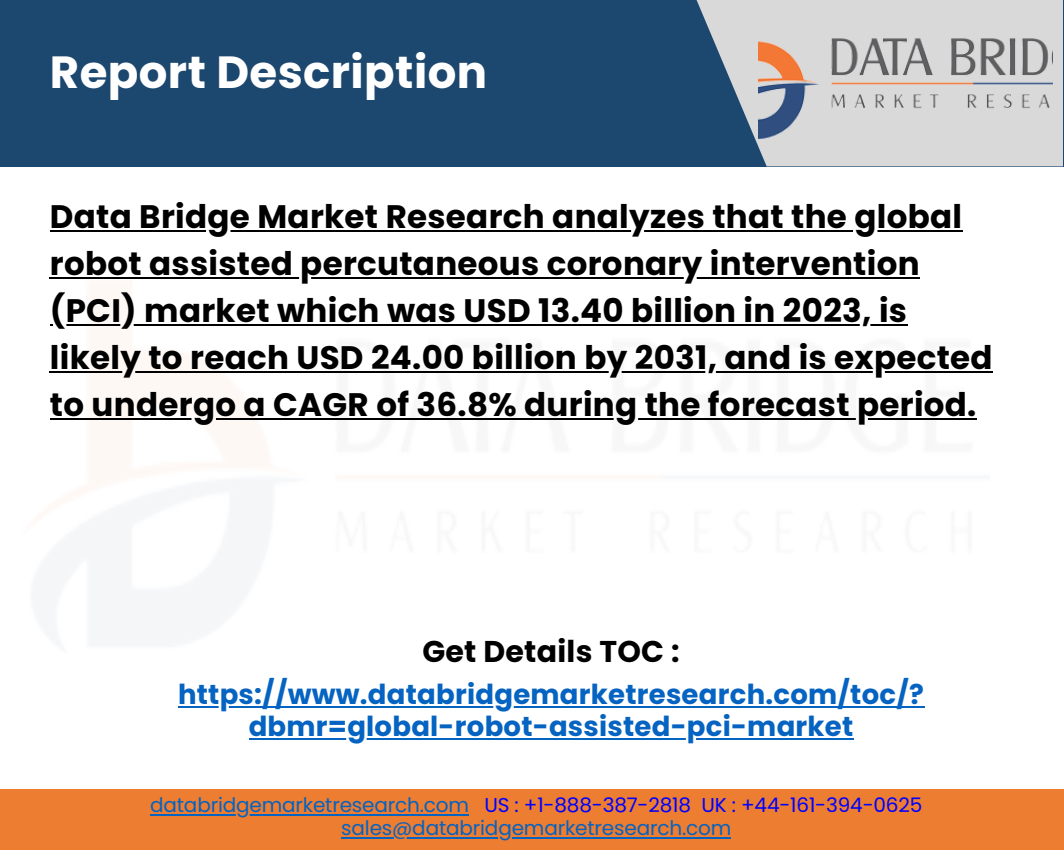
<style>
.page{position:relative;width:1064px;height:850px;background:#fff}
.page>*{position:absolute;margin:0;border:0;box-sizing:border-box;transform-origin:0 0}
.t1{font:700 45px "Poppins";letter-spacing:.01em;color:#fff}
.t2{font:700 32.5px/47px "Poppins";letter-spacing:.01em;color:#000}
.t3{font:700 30px "Poppins";letter-spacing:.01em;color:#000}
.t4{font:700 27.5px/32px "Poppins";letter-spacing:.01em;color:#0563c1;text-align:center}
.t5{font:20px/23.2px "Poppins";letter-spacing:-.01em;color:#0563c1;text-align:center}
.s1{color:#00f}
</style>
<div class="page">
<img style="left:32px;top:324px;width:957px;height:322px">
<div style="left:0;top:788px;width:1063px;height:61px;background:#ed7d31"></div>
<div style="left:0;top:0;width:1063px;height:166px;background:#1c476e"></div>
<svg style="left:696px;top:0;width:366px;height:166px;fill:#d9d9d9"></svg>
<img style="left:757px;top:20px;width:295px;height:120px">
<hr style="left:150px;top:813px;width:319px;height:2px;background:#0563c1">
<hr style="left:341px;top:837px;width:390px;height:1px;background:#0563c1">
<hr style="left:50px;top:230px;width:912px;height:2px;background:#000">
<hr style="left:50px;top:277px;width:869px;height:2px;background:#000">
<hr style="left:50px;top:324px;width:857px;height:2px;background:#000">
<hr style="left:50px;top:371px;width:942px;height:1px;background:#000">
<hr style="left:50px;top:417px;width:926px;height:2px;background:#000">
<hr style="left:178px;top:705px;width:745px;height:2px;background:#0563c1">
<hr style="left:248px;top:737px;width:605px;height:2px;background:#0563c1">
<h1 class="t1" style="left:50px;top:41px;width:438px">Report Description</h1>
<p class="t2" style="left:50px;top:193px;width:943px">Data Bridge Market Research analyzes that the global robot assisted percutaneous coronary intervention (PCI) market which was USD 13.40 billion in 2023, is likely to reach USD 24.00 billion by 2031, and is expected to undergo a CAGR of 36.8% during the forecast period.</p>
<p class="t3" style="left:422px;top:630px;width:259px">Get Details TOC :</p>
<p class="t4" style="left:178px;top:678px;width:747px">https://www.databridgemarketresearch.com/toc/? dbmr=global-robot-assisted-pci-market</p>
<p class="t5" style="left:150px;top:793px;width:773px">databridgemarketresearch.com <span class="s1">US : +1-888-387-2818 UK : +44-161-394-0625 </span>sales@databridgemarketresearch.com</p>
</div>
